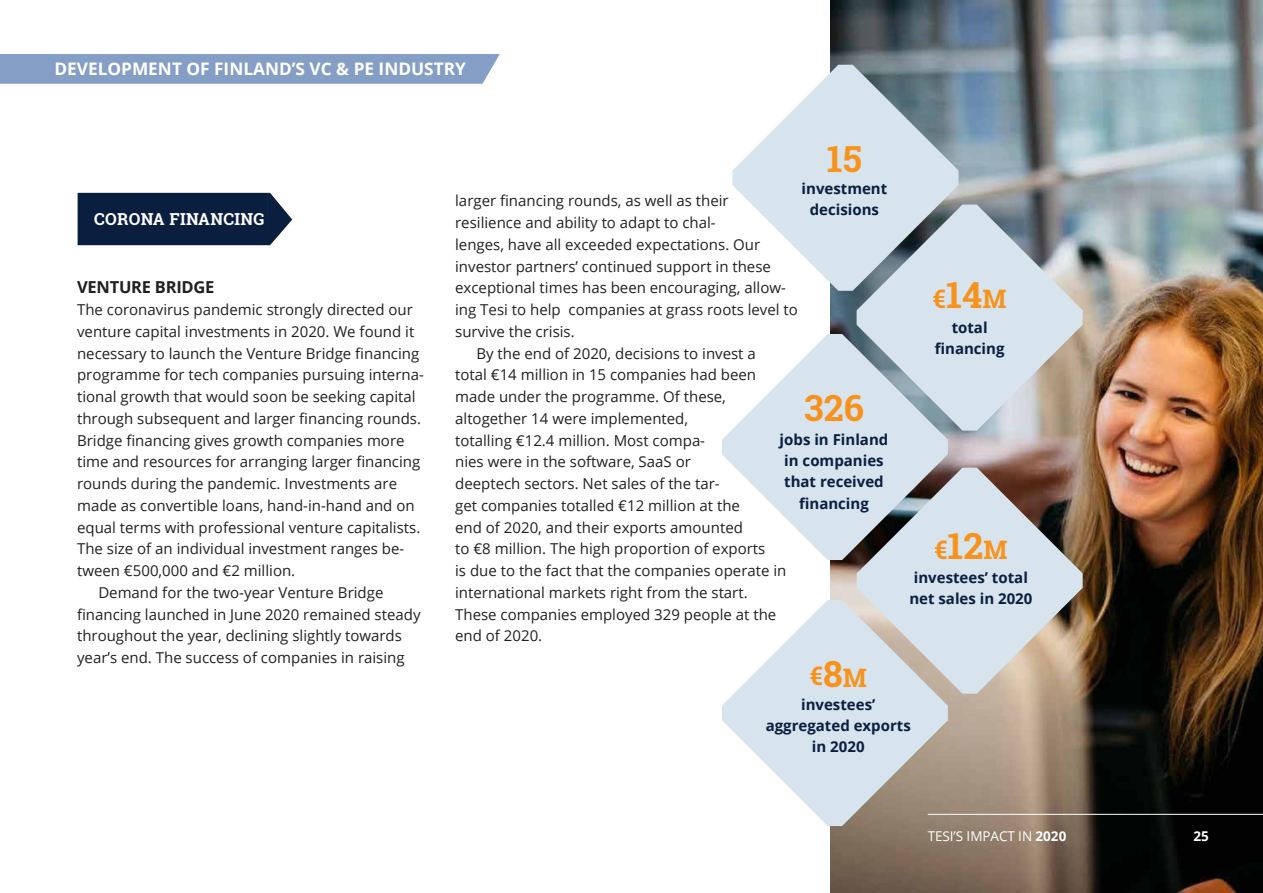
<style>
.page{position:relative;width:1263px;height:893px;background:#fff}
.page>*{position:absolute;margin:0;border:0;box-sizing:border-box;transform-origin:0 0}
.t1{font:700 36px "Roboto Slab";color:#f7931d}
.t2{font:700 25.5px "Roboto Slab";color:#f7931d}
.t3{font:700 17.25px "Open Sans";color:#fff}
.t4{font:700 16.5px "Roboto Slab";letter-spacing:.02em;color:#fff}
.t5{font:700 16.5px "Open Sans";letter-spacing:-.015em;color:#231f20}
.t6{font:15px "Open Sans";color:#231f20}
.t7{font:700 15px/21px "Open Sans";color:#0a1e3f;text-align:center}
.t8{font:13.5px "Open Sans";letter-spacing:-.005em;color:#fff}
.t9{font:700 13.5px "Open Sans";color:#fff}
.s1{font-size:36px}
.s2{font-weight:700}
</style>
<div class="page">
<img style="left:831px;top:0;width:432px;height:893px">
<svg style="left:857px;top:468px;width:226px;height:226px;background:#bfbdbc"></svg>
<svg style="left:732px;top:65px;width:226px;height:226px;fill:#d7e3ed"></svg>
<svg style="left:857px;top:205px;width:226px;height:226px;background:#c2cad0"></svg>
<svg style="left:722px;top:334px;width:226px;height:226px;fill:#d7e3ed"></svg>
<svg style="left:722px;top:600px;width:226px;height:226px;fill:#d7e3ed"></svg>
<div style="left:0;top:54px;width:500px;height:30px;background:#849ec5"></div>
<div style="left:78px;top:193px;width:214px;height:52px;background:#0a1e3f"></div>
<hr style="left:928px;top:814px;width:335px;height:1px;background:#fff">
<p class="t3" style="left:54px;top:57px;width:413px">DEVELOPMENT OF FINLAND’S VC &amp; PE INDUSTRY</p>
<p class="t4" style="left:94px;top:208px;width:172px">CORONA FINANCING</p>
<p class="t5" style="left:77px;top:276px;width:139px">VENTURE BRIDGE</p>
<p class="t6" style="left:77px;top:299px;width:337px">The coronavirus pandemic strongly directed our</p>
<p class="t6" style="left:77px;top:321px;width:339px">venture capital investments in 2020. We found it</p>
<p class="t6" style="left:77px;top:343px;width:344px">necessary to launch the Venture Bridge financing</p>
<p class="t6" style="left:77px;top:365px;width:348px">programme for tech companies pursuing interna-</p>
<p class="t6" style="left:77px;top:386px;width:340px">tional growth that would soon be seeking capital</p>
<p class="t6" style="left:77px;top:408px;width:345px">through subsequent and larger financing rounds.</p>
<p class="t6" style="left:77px;top:430px;width:329px">Bridge financing gives growth companies more</p>
<p class="t6" style="left:77px;top:452px;width:345px">time and resources for arranging larger financing</p>
<p class="t6" style="left:77px;top:473px;width:322px">rounds during the pandemic. Investments are</p>
<p class="t6" style="left:77px;top:495px;width:339px">made as convertible loans, hand-in-hand and on</p>
<p class="t6" style="left:77px;top:517px;width:345px">equal terms with professional venture capitalists.</p>
<p class="t6" style="left:77px;top:539px;width:329px">The size of an individual investment ranges be-</p>
<p class="t6" style="left:77px;top:560px;width:220px">tween €500,000 and €2 million.</p>
<p class="t6" style="left:98px;top:582px;width:287px">Demand for the two-year Venture Bridge</p>
<p class="t6" style="left:77px;top:604px;width:345px">financing launched in June 2020 remained steady</p>
<p class="t6" style="left:77px;top:626px;width:326px">throughout the year, declining slightly towards</p>
<p class="t6" style="left:77px;top:647px;width:329px">year’s end. The success of companies in raising</p>
<h1 class="t1" style="left:827px;top:134px;width:37px">15</h1>
<p class="t7" style="left:801px;top:178px;width:87px">investment decisions</p>
<p class="t6" style="left:455px;top:191px;width:275px">larger financing rounds, as well as their</p>
<p class="t6" style="left:455px;top:212px;width:262px">resilience and ability to adapt to chal-</p>
<p class="t6" style="left:455px;top:234px;width:307px">lenges, have all exceeded expectations. Our</p>
<p class="t6" style="left:455px;top:256px;width:317px">investor partners’ continued support in these</p>
<p class="t6" style="left:455px;top:278px;width:332px">exceptional times has been encouraging, allow-</p>
<p class="t6" style="left:455px;top:299px;width:344px">ing Tesi to help companies at grass roots level to</p>
<p class="t6" style="left:455px;top:321px;width:121px">survive the crisis.</p>
<p class="t6" style="left:476px;top:343px;width:281px">By the end of 2020, decisions to invest a</p>
<p class="t6" style="left:455px;top:365px;width:302px">total €14 million in 15 companies had been</p>
<p class="t6" style="left:455px;top:386px;width:272px">made under the programme. Of these,</p>
<p class="t6" style="left:455px;top:408px;width:234px">altogether 14 were implemented,</p>
<p class="t6" style="left:455px;top:430px;width:251px">totalling €12.4 million. Most compa-</p>
<p class="t6" style="left:455px;top:452px;width:237px">nies were in the software, SaaS or</p>
<p class="t6" style="left:455px;top:473px;width:266px">deeptech sectors. Net sales of the tar-</p>
<p class="t6" style="left:455px;top:495px;width:286px">get companies totalled €12 million at the</p>
<p class="t6" style="left:455px;top:517px;width:289px">end of 2020, and their exports amounted</p>
<p class="t6" style="left:455px;top:539px;width:312px">to €8 million. The high proportion of exports</p>
<p class="t6" style="left:455px;top:560px;width:333px">is due to the fact that the companies operate in</p>
<p class="t6" style="left:455px;top:582px;width:294px">international markets right from the start.</p>
<p class="t6" style="left:455px;top:604px;width:323px">These companies employed 329 people at the</p>
<p class="t6" style="left:455px;top:626px;width:89px">end of 2020.</p>
<h1 class="t1" style="left:804px;top:383px;width:61px">326</h1>
<p class="t7" style="left:780px;top:429px;width:110px">jobs in Finland in companies that received financing</p>
<h2 class="t2" style="left:933px;top:281px;width:75px">€<span class="s1">14</span>M</h2>
<p class="t7" style="left:935px;top:317px;width:71px">total financing</p>
<h2 class="t2" style="left:934px;top:532px;width:75px">€<span class="s1">12</span>M</h2>
<p class="t7" style="left:909px;top:567px;width:125px;text-align:left">investees’ total net sales in 2020</p>
<h2 class="t2" style="left:810px;top:659px;width:58px">€<span class="s1">8</span>M</h2>
<p class="t7" style="left:766px;top:693px;width:147px">investees’ aggregated exports in 2020</p>
<p class="t8" style="left:928px;top:826px;width:140px">TESI’S IMPACT IN <span class="s2">2020</span></p>
<p class="t9" style="left:1193px;top:826px;width:17px">25</p>
</div>
